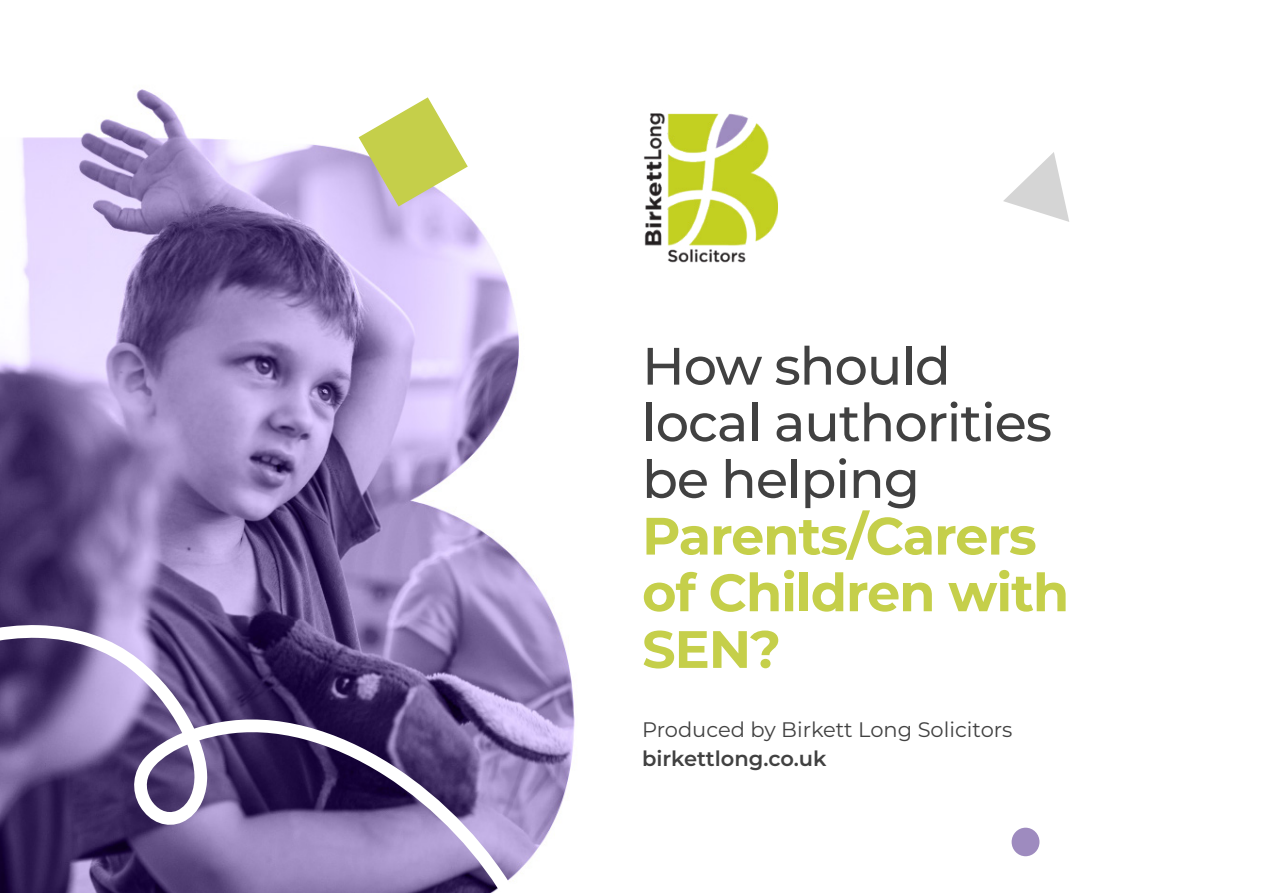
<style>
.page{position:relative;width:1263px;height:893px;background:#fff}
.page>*{position:absolute;margin:0;border:0;box-sizing:border-box;transform-origin:0 0}
.t1{font:500 52.5px/56.7px "Montserrat";letter-spacing:-.02em;color:#414141}
.t2{font:700 52.5px/56.7px "Montserrat";letter-spacing:-.02em;color:#c5cf4a}
.t3{font:21px "Montserrat";color:#414141}
.t4{font:600 21px "Montserrat";color:#414141}
</style>
<div class="page">
<img style="left:0;top:89px;width:575px;height:762px">
<img style="left:644px;top:113px;width:134px;height:150px">
<svg style="left:0;top:624px;width:536px;height:269px;background:#70608f"></svg>
<svg style="left:359px;top:97px;width:109px;height:110px"></svg>
<svg style="left:1003px;top:152px;width:66px;height:70px"></svg>
<div style="left:1011px;top:828px;width:28px;height:28px;background:#9e8bbf;border-radius:50%"></div>
<p class="t1" style="left:642px;top:336px;width:411px">How should local authorities be helping</p>
<p class="t2" style="left:642px;top:505px;width:429px">Parents/Carers of Children with<br>SEN?</p>
<p class="t3" style="left:642px;top:715px;width:372px">Produced by Birkett Long Solicitors</p>
<p class="t4" style="left:642px;top:744px;width:186px">birkettlong.co.uk</p>
</div>
